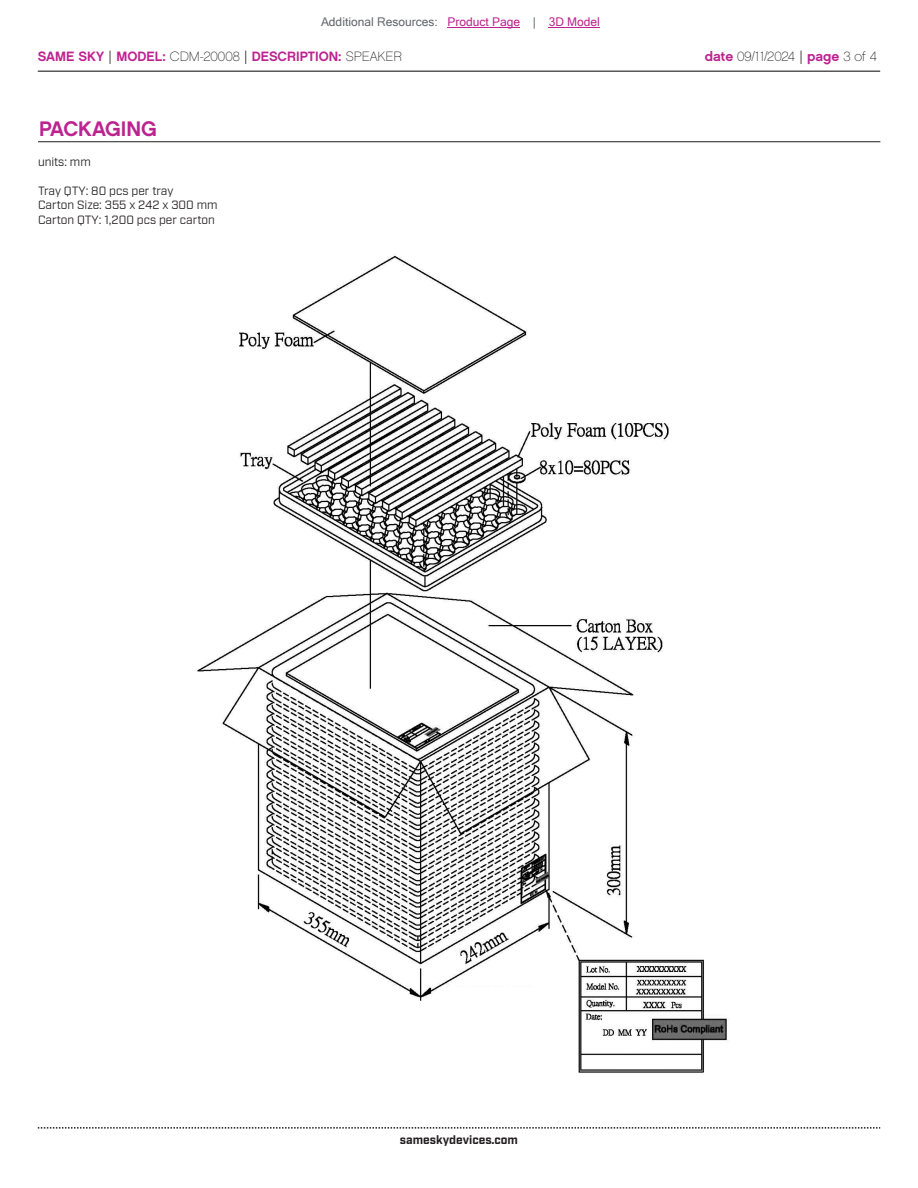
<style>
.page{position:relative;width:918px;height:1188px;background:#fff}
.page>*{position:absolute;margin:0;border:0;box-sizing:border-box;transform-origin:0 0}
.t1{font:21px "Chalet New York Nineteen Sixty";color:#bd238f}
.t2{font:13.5px "Chalet New York Nineteen Sixty";color:#bd238f}
.t3{font:13.5px "Chalet Paris Nineteen Sixty";letter-spacing:-.005em;color:#231f20}
.t4{font:12px/14.4px "Industry";color:#231f20}
.t5{font:12px "Microsoft Sans Serif";color:#63676b}
.t6{font:700 12px "Industry";color:#231f20}
.s1{color:#bd238f}
.s2{font-family:"Industry";color:#231f20}
.s3{font-family:"Chalet Paris Nineteen Sixty";color:#231f20}
.s4{font-family:"Chalet New York Nineteen Sixty";color:#bd238f}
.s5{font-family:"Industry"}
</style>
<div class="page">
<hr style="left:38px;top:71px;width:842px;height:1px;background:#231f20">
<svg style="left:38px;top:1127px;width:842px;height:2px"></svg>
<img style="left:197px;top:255px;width:530px;height:818px">
<hr style="left:38px;top:141px;width:842px;height:1px;background:#231f20">
<hr style="left:448px;top:27px;width:72px;height:1px;background:#bd238f">
<hr style="left:549px;top:27px;width:51px;height:1px;background:#bd238f">
<p class="t5" style="left:321px;top:15px;width:280px">Additional Resources: <span class="s1">Product Page</span> | <span class="s1">3D Model</span></p>
<p class="t2" style="left:38px;top:47px;width:366px">SAME SKY <span class="s2">|</span> MODEL: <span class="s3">CDM-20008</span> <span class="s2">|</span> DESCRIPTION: <span class="s3">SPEAKER</span></p>
<p class="t3" style="left:705px;top:48px;width:174px"><span class="s4">date</span> 09/11/2024 <span class="s5">|</span> <span class="s4">page</span> 3 of 4</p>
<h1 class="t1" style="left:39px;top:115px;width:119px">PACKAGING</h1>
<p class="t4" style="left:38px;top:155px;width:54px">units: mm</p>
<p class="t4" style="left:38px;top:184px;width:181px">Tray QTY: 80 pcs per tray<br>Carton Size: 355 x 242 x 300 mm<br>Carton QTY: 1,200 pcs per carton</p>
<p class="t6" style="left:400px;top:1132px;width:120px">sameskydevices.com</p>
</div>
